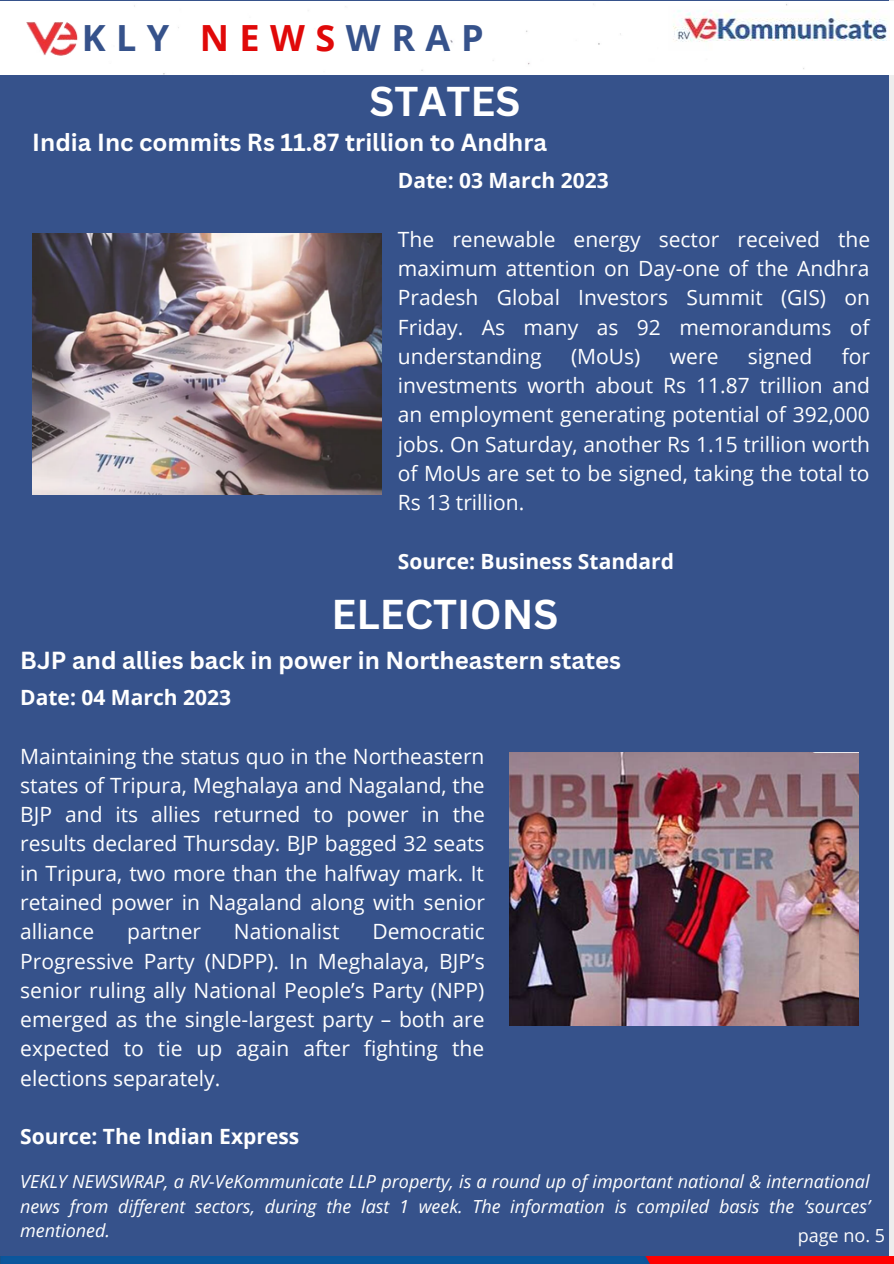
<style>
.page{position:relative;width:894px;height:1264px;background:#fff}
.page>*{position:absolute;margin:0;border:0;box-sizing:border-box;transform-origin:0 0}
.t1{font:700 40.5px "Canva Sans";color:#fff}
.t2{font:700 36px "Open Sans";letter-spacing:.29em;color:#36528b}
.t3{font:700 24px "Canva Sans";color:#fff}
.t4{font:21px/29.2px "Open Sans";color:#fff;text-align:justify}
.t5{font:700 21px "Open Sans";color:#fff}
.t6{font:italic 18px/24.8px "Open Sans";color:#fff;text-align:justify}
.t7{font:18px "Open Sans";color:#fefefe}
.s1{color:#e00909}
</style>
<div class="page">
<div style="left:0;top:0;width:888px;height:1263px;background:#36528b"></div>
<div style="left:0;top:2px;width:890px;height:73px;background:#fff"></div>
<img style="left:0;top:1256px;width:893px;height:7px">
<img style="left:668px;top:6px;width:220px;height:44px">
<img style="left:25px;top:22px;width:53px;height:35px">
<img style="left:32px;top:233px;width:349px;height:262px">
<img style="left:509px;top:752px;width:349px;height:273px">
<h2 class="t2" style="left:82px;top:13px;width:403px">KLY <span class="s1">NEWS</span>WRAP</h2>
<h1 class="t1" style="left:369px;top:72px;width:152px">STATES</h1>
<p class="t3" style="left:32px;top:125px;width:516px">India Inc commits Rs 11.87 trillion to Andhra</p>
<p class="t5" style="left:398px;top:166px;width:212px">Date: 03 March 2023</p>
<p class="t4" style="left:398px;top:224px;width:474px">The renewable energy sector received the maximum attention on Day-one of the Andhra Pradesh Global Investors Summit (GIS) on Friday. As many as 92 memorandums of understanding</p>
<p class="t4" style="left:398px;top:341px;width:473px;text-indent:443px">for investments worth about Rs 11.87 trillion and an employment generating potential of 392,000 jobs. On Saturday, another Rs 1.15 trillion worth of MoUs are set to be signed, taking the total to Rs 13 trillion.</p>
<p class="t4" style="left:571px;top:341px;width:71px">(MoUs)</p>
<p class="t4" style="left:669px;top:341px;width:50px">were</p>
<p class="t4" style="left:747px;top:341px;width:66px">signed</p>
<p class="t5" style="left:398px;top:546px;width:277px">Source: Business Standard</p>
<h1 class="t1" style="left:331px;top:586px;width:228px">ELECTIONS</h1>
<p class="t3" style="left:20px;top:643px;width:602px">BJP and allies back in power in Northeastern states</p>
<p class="t5" style="left:20px;top:682px;width:212px">Date: 04 March 2023</p>
<p class="t4" style="left:20px;top:740px;width:466px">Maintaining the status quo in the Northeastern states of Tripura, Meghalaya and Nagaland, the BJP and its allies returned to power in the results declared Thursday. BJP bagged 32 seats in Tripura, two more than the halfway mark. It retained power in Nagaland along with senior alliance</p>
<p class="t4" style="left:127px;top:916px;width:75px">partner</p>
<p class="t4" style="left:234px;top:916px;width:107px">Nationalist</p>
<p class="t4" style="left:20px;top:916px;width:466px;text-indent:352px">Democratic Progressive Party (NDPP). In Meghalaya, BJP’s senior ruling ally National People’s Party (NPP) emerged as the single-largest party – both are expected to tie up again after fighting the elections separately.</p>
<p class="t5" style="left:20px;top:1121px;width:280px">Source: The Indian Express</p>
<p class="t6" style="left:20px;top:1168px;width:851px">VEKLY NEWSWRAP, a RV-VeKommunicate LLP property, is a round up of important national &amp; international news from different sectors, during the last 1 week. The information is compiled basis the ‘sources’ mentioned.</p>
<p class="t7" style="left:797px;top:1222px;width:89px">page no. 5</p>
</div>
